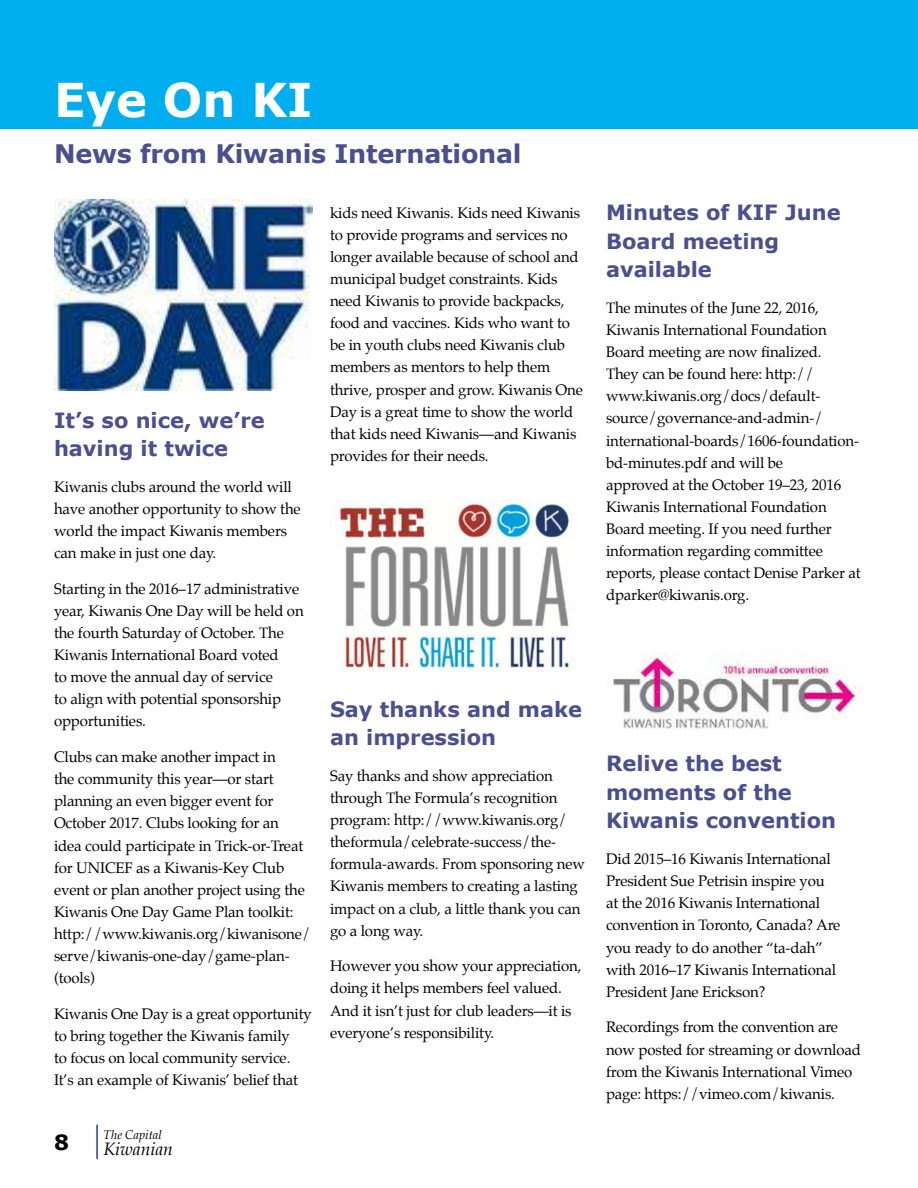
<style>
.page{position:relative;width:918px;height:1188px;background:#fff}
.page>*{position:absolute;margin:0;border:0;box-sizing:border-box;transform-origin:0 0}
.t1{font:700 46.5px "Verdana";color:#fff}
.t2{font:700 25.5px "Verdana";letter-spacing:-.01em;color:#4a4f90}
.t3{font:700 21px/28.5px "Verdana";color:#4a4f90}
.t4{font:700 21px "Verdana";color:#000}
.t5{font:italic 17.55px "Palatino";color:#000}
.t6{font:15px/22.2px "Palatino";letter-spacing:-.01em;color:#000}
.t7{font:italic 12.45px "Palatino";color:#000}
</style>
<div class="page">
<div style="left:0;top:0;width:918px;height:129px;background:#00aeef"></div>
<img style="left:54px;top:200px;width:258px;height:190px">
<img style="left:335px;top:502px;width:237px;height:170px">
<img style="left:612px;top:651px;width:252px;height:78px">
<hr style="left:96px;top:1125px;width:2px;height:34px;background:#25408f">
<h1 class="t1" style="left:54px;top:68px;width:260px">Eye On KI</h1>
<h2 class="t2" style="left:54px;top:135px;width:469px">News from Kiwanis International</h2>
<h3 class="t3" style="left:54px;top:405px;width:212px">It’s so nice, we’re having it twice</h3>
<p class="t6" style="left:54px;top:475px;width:248px">Kiwanis clubs around the world will have another opportunity to show the world the impact Kiwanis members can make in just one day.</p>
<p class="t6" style="left:54px;top:577px;width:251px">Starting in the 2016–17 administrative year, Kiwanis One Day will be held on the fourth Saturday of October. The Kiwanis International Board voted<br>to move the annual day of service<br>to align with potential sponsorship opportunities.</p>
<p class="t6" style="left:54px;top:746px;width:258px">Clubs can make another impact in<br>the community this year—or start planning an even bigger event for October 2017. Clubs looking for an<br>idea could participate in Trick-or-Treat for UNICEF as a Kiwanis-Key Club event or plan another project using the Kiwanis One Day Game Plan toolkit: http://www.kiwanis.org/kiwanisone/ serve/kiwanis-one-day/game-plan-(tools)</p>
<p class="t6" style="left:54px;top:1003px;width:259px">Kiwanis One Day is a great opportunity to bring together the Kiwanis family<br>to focus on local community service.<br>It’s an example of Kiwanis’ belief that</p>
<h3 class="t4" style="left:54px;top:1127px;width:16px">8</h3>
<p class="t7" style="left:104px;top:1125px;width:60px">The Capital</p>
<p class="t5" style="left:104px;top:1135px;width:71px">Kiwanian</p>
<p class="t6" style="left:330px;top:201px;width:254px">kids need Kiwanis. Kids need Kiwanis to provide programs and services no longer available because of school and municipal budget constraints. Kids need Kiwanis to provide backpacks, food and vaccines. Kids who want to be in youth clubs need Kiwanis club members as mentors to help them thrive, prosper and grow. Kiwanis One Day is a great time to show the world that kids need Kiwanis—and Kiwanis provides for their needs.</p>
<h3 class="t3" style="left:330px;top:694px;width:254px">Say thanks and make an impression</h3>
<p class="t6" style="left:330px;top:765px;width:256px">Say thanks and show appreciation through The Formula’s recognition program: http://www.kiwanis.org/ theformula/celebrate-success/the&shy;formula-awards. From sponsoring new Kiwanis members to creating a lasting impact on a club, a little thank you can go a long way.</p>
<p class="t6" style="left:330px;top:955px;width:253px">However you show your appreciation, doing it helps members feel valued.<br>And it isn’t just for club leaders—it is everyone’s responsibility.</p>
<h3 class="t3" style="left:606px;top:198px;width:236px">Minutes of KIF June<br>Board meeting available</h3>
<p class="t6" style="left:606px;top:297px;width:256px">The minutes of the June 22, 2016, Kiwanis International Foundation Board meeting are now finalized.<br>They can be found here: http:// www.kiwanis.org/docs/default&shy;source/governance-and-admin-/ international-boards/1606-foundation&shy;bd-minutes.pdf and will be<br>approved at the October 19–23, 2016<br>Kiwanis International Foundation Board meeting. If you need further information regarding committee reports, please contact Denise Parker at dparker@kiwanis.org.</p>
<h3 class="t3" style="left:606px;top:749px;width:232px">Relive the best moments of the<br>Kiwanis convention</h3>
<p class="t6" style="left:606px;top:848px;width:236px">Did 2015–16 Kiwanis International President Sue Petrisin inspire you at the 2016 Kiwanis International convention in Toronto, Canada? Are you ready to do another “ta-dah” with 2016–17 Kiwanis International President Jane Erickson?</p>
<p class="t6" style="left:606px;top:1016px;width:257px">Recordings from the convention are now posted for streaming or download from the Kiwanis International Vimeo page: https://vimeo.com/kiwanis.</p>
</div>
